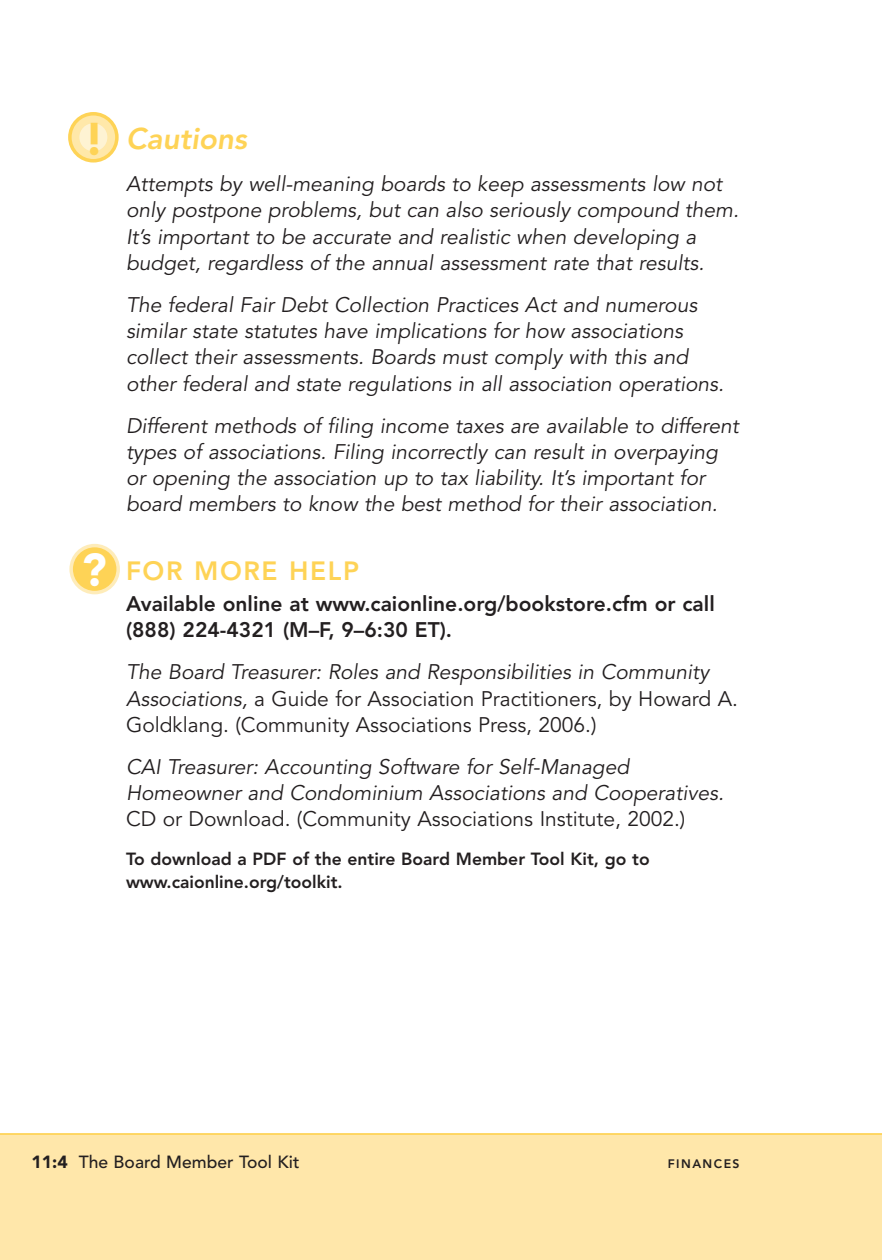
<style>
.page{position:relative;width:882px;height:1260px;background:#fff}
.page>*{position:absolute;margin:0;border:0;box-sizing:border-box;transform-origin:0 0}
.t1{font:900 45.5px "Avenir";color:#fed356}
.t2{font:900 45.5px "Avenir";color:#fff}
.t3{font:italic 800 29.75px "Avenir";color:#fed356}
.t4{font:800 26.25px "Avenir";letter-spacing:.06em;color:#fed356}
.t5{font:italic 21px/26.2px "Avenir";color:#231f20}
.t6{font:21px/26.2px "Avenir";color:#231f20}
.t7{font:800 21px/26.2px "Avenir";color:#231f20}
.t8{font:800 17.5px/22.8px "Avenir";color:#231f20}
.t9{font:500 17.5px "Avenir";color:#231f20}
.t10{font:800 12.25px "Avenir";letter-spacing:.12em;color:#231f20}
.s1{font-style:italic}
.s2{font-weight:900}
</style>
<div class="page">
<div style="left:0;top:1134px;width:882px;height:126px;background:#ffe7aa"></div>
<hr style="left:0;top:1133px;width:882px;height:2px;background:#fed356">
<svg style="left:70px;top:114px;width:47px;height:47px"></svg>
<div style="left:68px;top:112px;width:51px;height:51px;border:4px solid #fed356;border-radius:50%"></div>
<div style="left:79px;top:123px;width:28px;height:28px;background:#fef3d3;border-radius:50%"></div>
<div style="left:71px;top:546px;width:47px;height:47px;background:#fed356;border-radius:50%"></div>
<div style="left:69px;top:544px;width:51px;height:50px;border:4px solid #feecba;border-radius:50%"></div>
<h1 class="t1" style="left:84px;top:120px;width:22px">!</h1>
<h1 class="t2" style="left:81px;top:552px;width:27px">?</h1>
<h2 class="t3" style="left:126px;top:127px;width:123px">Cautions</h2>
<p class="t5" style="left:126px;top:172px;width:615px">Attempts by well-meaning boards to keep assessments low not only postpone problems, but can also seriously compound them.<br>It’s important to be accurate and realistic when developing a budget, regardless of the annual assessment rate that results.</p>
<p class="t5" style="left:126px;top:293px;width:600px">The federal Fair Debt Collection Practices Act and numerous similar state statutes have implications for how associations collect their assessments. Boards must comply with this and other federal and state regulations in all association operations.</p>
<p class="t5" style="left:126px;top:414px;width:614px">Different methods of filing income taxes are available to different types of associations. Filing incorrectly can result in overpaying or opening the association up to tax liability. It’s important for board members to know the best method for their association.</p>
<p class="t4" style="left:126px;top:560px;width:235px">FOR MORE HELP</p>
<p class="t7" style="left:126px;top:592px;width:590px">Available online at www.caionline.org/bookstore.cfm or call (888) 224-4321 (M–F, 9–6:30 ET).</p>
<p class="t6" style="left:126px;top:661px;width:614px"><span class="s1">The Board Treasurer: Roles and Responsibilities in Community<br>Associations,</span> a Guide for Association Practitioners, by Howard A.<br>Goldklang. (Community Associations Press, 2006.)</p>
<p class="t5" style="left:126px;top:755px;width:600px">CAI Treasurer: Accounting Software for Self-Managed<br>Homeowner and Condominium Associations and Cooperatives.</p>
<p class="t6" style="left:126px;top:808px;width:561px">CD or Download. (Community Associations Institute, 2002.)</p>
<p class="t8" style="left:126px;top:849px;width:525px">To download a PDF of the entire Board Member Tool Kit, go to www.caionline.org/toolkit.</p>
<p class="t9" style="left:32px;top:1155px;width:269px"><span class="s2">11:4</span> The Board Member Tool Kit</p>
<p class="t10" style="left:668px;top:1159px;width:73px">FINANCES</p>
</div>
